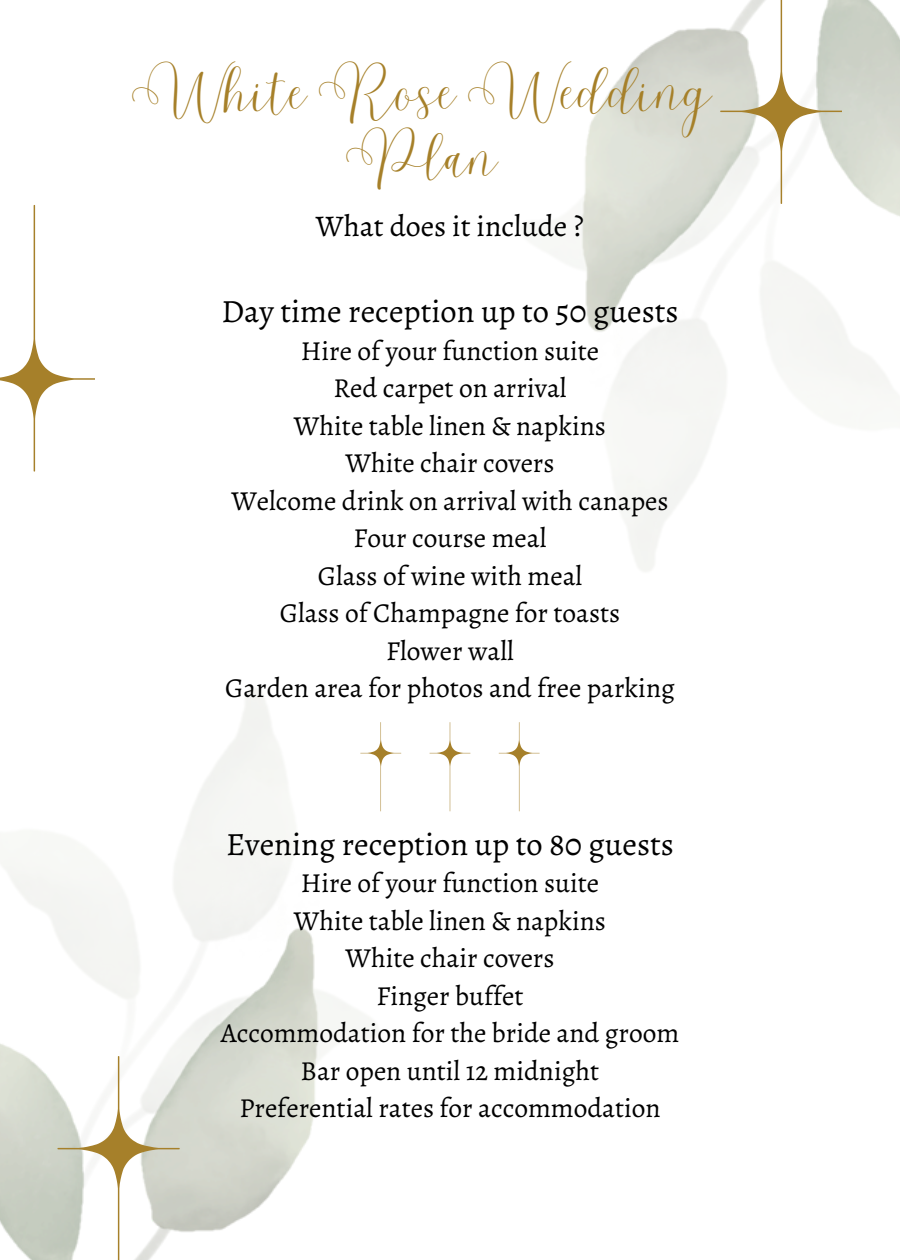
<style>
.page{position:relative;width:900px;height:1260px;background:#fff}
.page>*{position:absolute;margin:0;border:0;box-sizing:border-box;transform-origin:0 0}
.t1{font:47.75px/65.5px "Malibu";color:#a68029;text-align:center}
.t2{font:32.5px "Alegreya";color:#000}
.t3{font:30px "Alegreya";color:#000}
.t4{font:27.5px "Alegreya";color:#000}
</style>
<div class="page">
<img style="left:0;top:688px;width:381px;height:572px">
<img style="left:555px;top:0;width:345px;height:572px">
<svg style="left:57px;top:1056px;width:122px;height:204px"></svg>
<svg style="left:720px;top:0;width:122px;height:204px"></svg>
<svg style="left:0;top:205px;width:95px;height:267px"></svg>
<svg style="left:360px;top:722px;width:41px;height:89px"></svg>
<svg style="left:429px;top:722px;width:42px;height:89px"></svg>
<svg style="left:499px;top:722px;width:41px;height:89px"></svg>
<p class="t1" style="left:133px;top:58px;width:581px">White Rose Wedding<br>Plan</p>
<p class="t3" style="left:316px;top:205px;width:270px">What does it include ?</p>
<p class="t2" style="left:221px;top:289px;width:459px">Day time reception up to 50 guests</p>
<h1 class="t4" style="left:301px;top:332px;width:300px">Hire of your function suite</h1>
<p class="t4" style="left:333px;top:369px;width:235px">Red carpet on arrival</p>
<p class="t4" style="left:294px;top:407px;width:314px">White table linen &amp; napkins</p>
<p class="t4" style="left:345px;top:444px;width:211px">White chair covers</p>
<p class="t4" style="left:231px;top:482px;width:439px">Welcome drink on arrival with canapes</p>
<p class="t4" style="left:354px;top:519px;width:194px">Four course meal</p>
<p class="t4" style="left:318px;top:557px;width:266px">Glass of wine with meal</p>
<p class="t4" style="left:280px;top:594px;width:342px">Glass of Champagne for toasts</p>
<p class="t4" style="left:386px;top:632px;width:129px">Flower wall</p>
<p class="t4" style="left:225px;top:669px;width:451px">Garden area for photos and free parking</p>
<p class="t2" style="left:226px;top:822px;width:449px">Evening reception up to 80 guests</p>
<p class="t4" style="left:301px;top:864px;width:300px">Hire of your function suite</p>
<p class="t4" style="left:294px;top:902px;width:314px">White table linen &amp; napkins</p>
<p class="t4" style="left:345px;top:939px;width:211px">White chair covers</p>
<p class="t4" style="left:376px;top:977px;width:149px">Finger buffet</p>
<p class="t4" style="left:221px;top:1014px;width:460px">Accommodation for the bride and groom</p>
<p class="t4" style="left:301px;top:1052px;width:300px">Bar open until 12 midnight</p>
<p class="t4" style="left:239px;top:1089px;width:423px">Preferential rates for accommodation</p>
</div>
